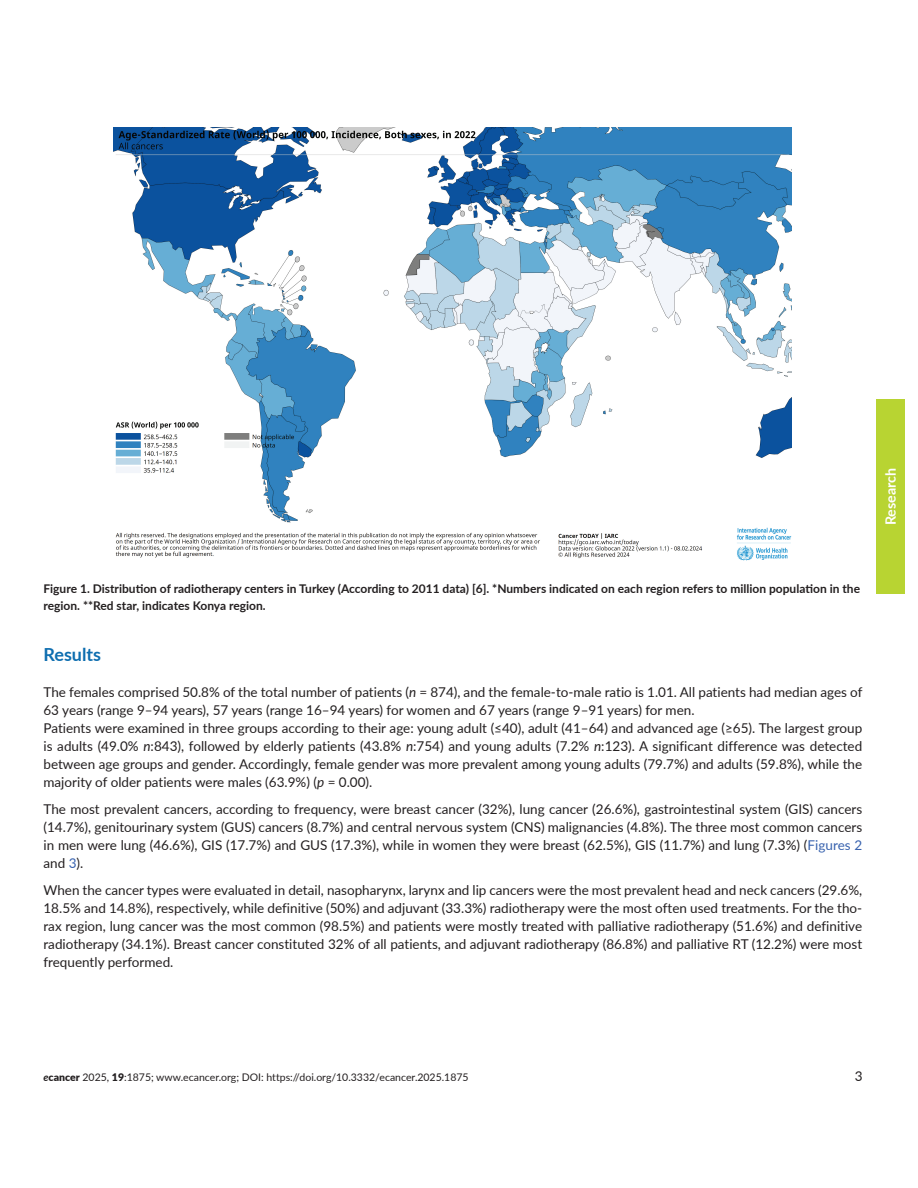
<style>
.page{position:relative;width:918px;height:1188px;background:#fff}
.page>*{position:absolute;margin:0;border:0;box-sizing:border-box;transform-origin:0 0}
.t1{font:700 18px "Lato";color:#0e6eb0}
.t2{font:700 14.25px "Lato";color:#fff}
.t3{font:13.5px/18px "Lato";color:#231f20;text-align:justify}
.t4{font:700 12px/16.5px "Lato";color:#231f20}
.t5{font:10.5px "Lato";color:#231f20}
.s1{font-style:italic}
.s2{color:#3862ae}
.s3{font-weight:700;font-style:italic}
.s4{font-weight:900}
</style>
<div class="page">
<div style="left:876px;top:399px;width:29px;height:195px;background:#b8d432"></div>
<img style="left:114px;top:127px;width:678px;height:434px">
<p class="t2" style="left:880px;top:525px;width:59px;rotate:-90deg">Research</p>
<p class="t4" style="left:44px;top:580px;width:818px">Figure 1. Distribution of radiotherapy centers in Turkey (According to 2011 data) [6]. *Numbers indicated on each region refers to million population in the region. **Red star, indicates Konya region.</p>
<h1 class="t1" style="left:44px;top:641px;width:59px">Results</h1>
<p class="t3" style="left:43px;top:682px;width:820px;text-align:left">The females comprised 50.8% of the total number of patients (<span class="s1">n</span> = 874), and the female-to-male ratio is 1.01. All patients had median ages of 63 years (range 9–94 years), 57 years (range 16–94 years) for women and 67 years (range 9–91 years) for men.<br>Patients were examined in three groups according to their age: young adult (≤40), adult (41–64) and advanced age (≥65). The largest group is adults (49.0% <span class="s1">n</span>:843), followed by elderly patients (43.8% <span class="s1">n</span>:754) and young adults (7.2% <span class="s1">n</span>:123). A significant difference was detected between age groups and gender. Accordingly, female gender was more prevalent among young adults (79.7%) and adults (59.8%), while the majority of older patients were males (63.9%) (<span class="s1">p</span> = 0.00).</p>
<p class="t3" style="left:43px;top:799px;width:820px">The most prevalent cancers, according to frequency, were breast cancer (32%), lung cancer (26.6%), gastrointestinal system (GIS) cancers (14.7%), genitourinary system (GUS) cancers (8.7%) and central nervous system (CNS) malignancies (4.8%). The three most common cancers in men were lung (46.6%), GIS (17.7%) and GUS (17.3%), while in women they were breast (62.5%), GIS (11.7%) and lung (7.3%) (<span class="s2">Figures 2 </span>and <span class="s2">3</span>).</p>
<p class="t3" style="left:44px;top:880px;width:820px">When the cancer types were evaluated in detail, nasopharynx, larynx and lip cancers were the most prevalent head and neck cancers (29.6%, 18.5% and 14.8%), respectively, while definitive (50%) and adjuvant (33.3%) radiotherapy were the most often used treatments. For the tho&shy;rax region, lung cancer was the most common (98.5%) and patients were mostly treated with palliative radiotherapy (51.6%) and definitive radiotherapy (34.1%). Breast cancer constituted 32% of all patients, and adjuvant radiotherapy (86.8%) and palliative RT (12.2%) were most frequently performed.</p>
<p class="t5" style="left:44px;top:1070px;width:427px"><span class="s3">e</span><span class="s4">cancer</span> 2025, <span class="s4">19</span>:1875; www.ecancer.org; DOI: https://doi.org/10.3332/ecancer.2025.1875</p>
<p class="t3" style="left:855px;top:1067px;width:9px">3</p>
</div>
